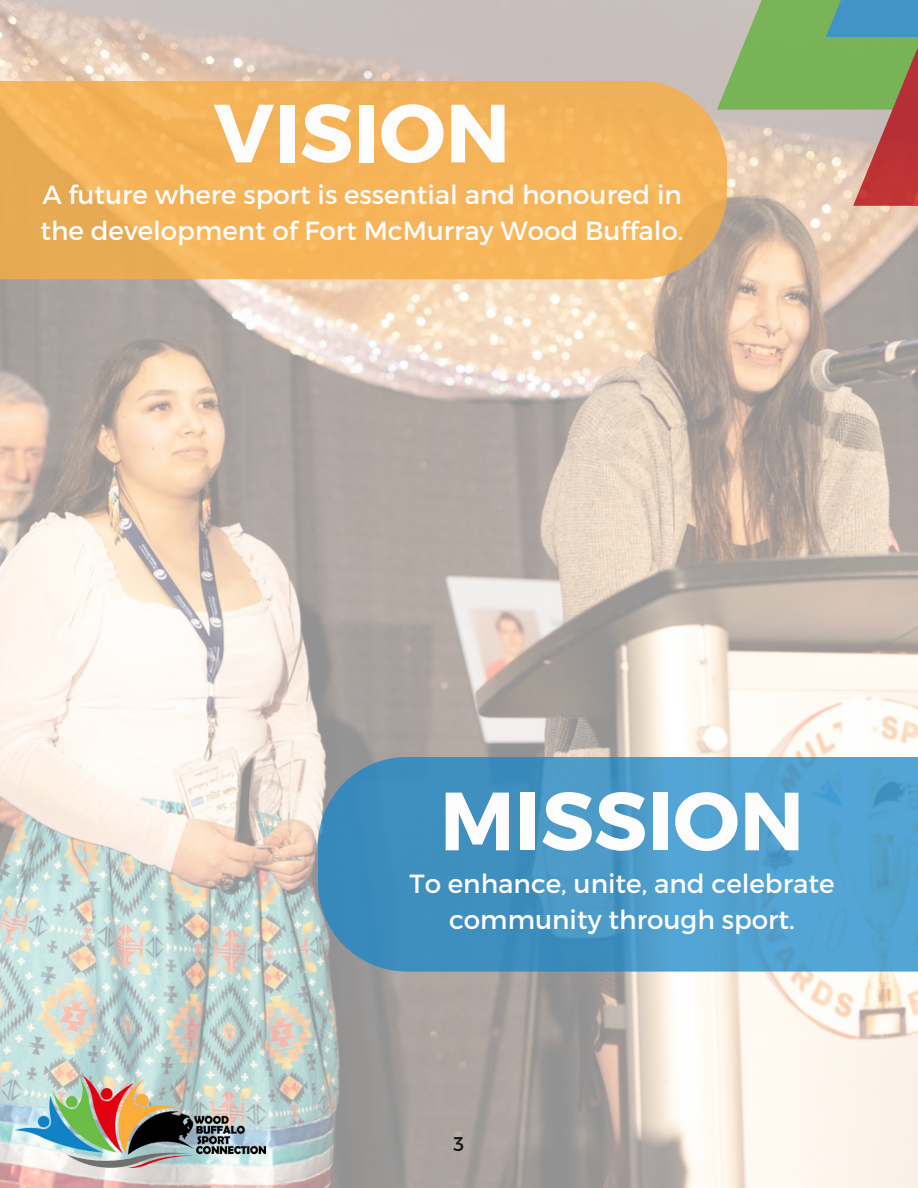
<style>
.page{position:relative;width:918px;height:1188px;background:#fff}
.page>*{position:absolute;margin:0;border:0;box-sizing:border-box;transform-origin:0 0}
.t1{font:700 82.35px "Montserrat";color:#fcfcfc}
.t2{font:26.25px/36px "Montserrat";color:#fcfcfc;text-align:center}
.t3{font:19.8px "Montserrat";color:#131313}
</style>
<div class="page">
<img style="left:0;top:0;width:918px;height:1188px">
<svg style="left:717px;top:0;width:201px;height:206px"></svg>
<svg style="left:318px;top:757px;width:600px;height:215px"></svg>
<img style="left:15px;top:1076px;width:251px;height:92px">
<svg style="left:0;top:81px;width:727px;height:198px;fill:#f6b459"></svg>
<p class="t1" style="left:214px;top:80px;width:298px">VISION</p>
<p class="t2" style="left:40px;top:175px;width:645px;text-align:left">A future where sport is essential and honoured in the development of Fort McMurray Wood Buffalo.</p>
<p class="t1" style="left:440px;top:767px;width:366px">MISSION</p>
<p class="t2" style="left:409px;top:864px;width:427px">To enhance, unite, and celebrate community through sport.</p>
<p class="t3" style="left:454px;top:1131px;width:12px">3</p>
</div>
